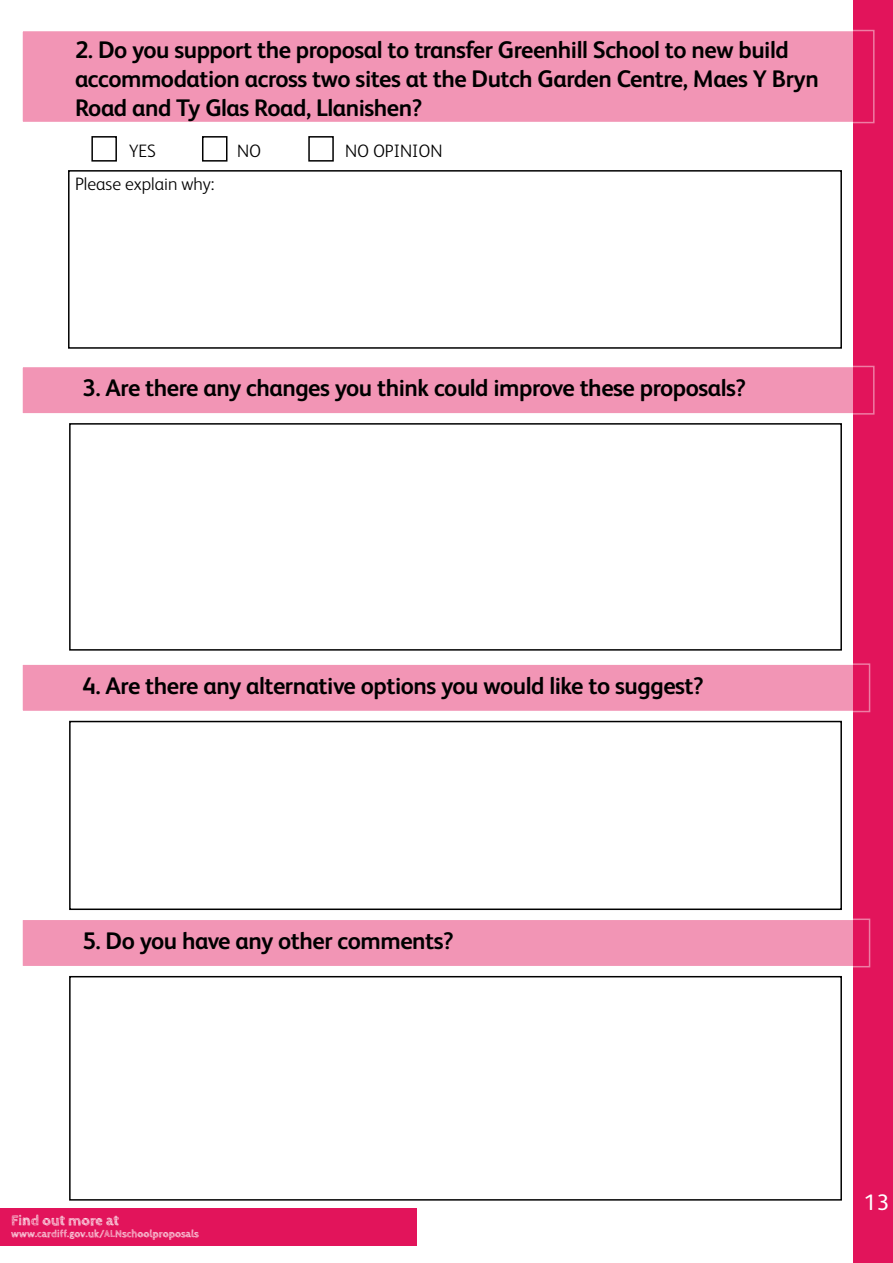
<style>
.page{position:relative;width:893px;height:1263px;background:#fff}
.page>*{position:absolute;margin:0;border:0;box-sizing:border-box;transform-origin:0 0}
.Heading_2{font:700 24px/28.8px "FS Albert";letter-spacing:-.02em;color:#000}
.t1{font:22.5px "FS Albert";color:#fff}
.Body_text_1{font:300 18px "FS Albert";color:#000}
.t2{font:700 14.85px "Cabin Sketch";letter-spacing:-.005em;color:#fff}
.t3{font:700 10.5px "Cabin Sketch";color:#fff}
</style>
<div class="page">
<div style="left:0;top:1208px;width:417px;height:38px;background:#e2145b"></div>
<div style="left:853px;top:0;width:40px;height:1263px;background:#e2145b"></div>
<div style="left:68px;top:170px;width:774px;height:179px;border:2px solid #000"></div>
<div style="left:21px;top:30px;width:853px;height:93px;background:#f295b5;border:2px solid #fff"></div>
<div style="left:91px;top:136px;width:26px;height:26px;border:2px solid #000"></div>
<div style="left:202px;top:136px;width:25px;height:26px;border:2px solid #000"></div>
<div style="left:308px;top:136px;width:26px;height:26px;border:2px solid #000"></div>
<div style="left:69px;top:423px;width:773px;height:228px;border:2px solid #000"></div>
<div style="left:69px;top:721px;width:773px;height:189px;border:2px solid #000"></div>
<div style="left:69px;top:976px;width:773px;height:224px;border:2px solid #000"></div>
<div style="left:21px;top:366px;width:853px;height:49px;background:#f295b5;border:2px solid #fff"></div>
<div style="left:21px;top:663px;width:849px;height:49px;background:#f295b5;border:2px solid #fff"></div>
<div style="left:21px;top:918px;width:849px;height:49px;background:#f295b5;border:2px solid #fff"></div>
<p class="Heading_2" style="left:75px;top:34px;width:745px">2. Do you support the proposal to transfer Greenhill School to new build accommodation across two sites at the Dutch Garden Centre, Maes Y Bryn<br>Road and Ty Glas Road, Llanishen?</p>
<p class="Body_text_1" style="left:129px;top:139px;width:28px">YES</p>
<p class="Body_text_1" style="left:237px;top:139px;width:26px">NO</p>
<p class="Body_text_1" style="left:345px;top:139px;width:99px">NO OPINION</p>
<p class="Body_text_1" style="left:75px;top:172px;width:141px">Please explain why:</p>
<p class="Heading_2" style="left:83px;top:372px;width:665px">3. Are there any changes you think could improve these proposals?</p>
<p class="Heading_2" style="left:83px;top:670px;width:623px">4. Are there any alternative options you would like to suggest?</p>
<p class="Heading_2" style="left:83px;top:925px;width:373px">5. Do you have any other comments?</p>
<p class="t2" style="left:11px;top:1212px;width:109px">Find out more at</p>
<p class="t3" style="left:11px;top:1228px;width:189px">www.cardiff.gov.uk/ALNschoolproposals</p>
<p class="t1" style="left:864px;top:1187px;width:26px">13</p>
</div>
